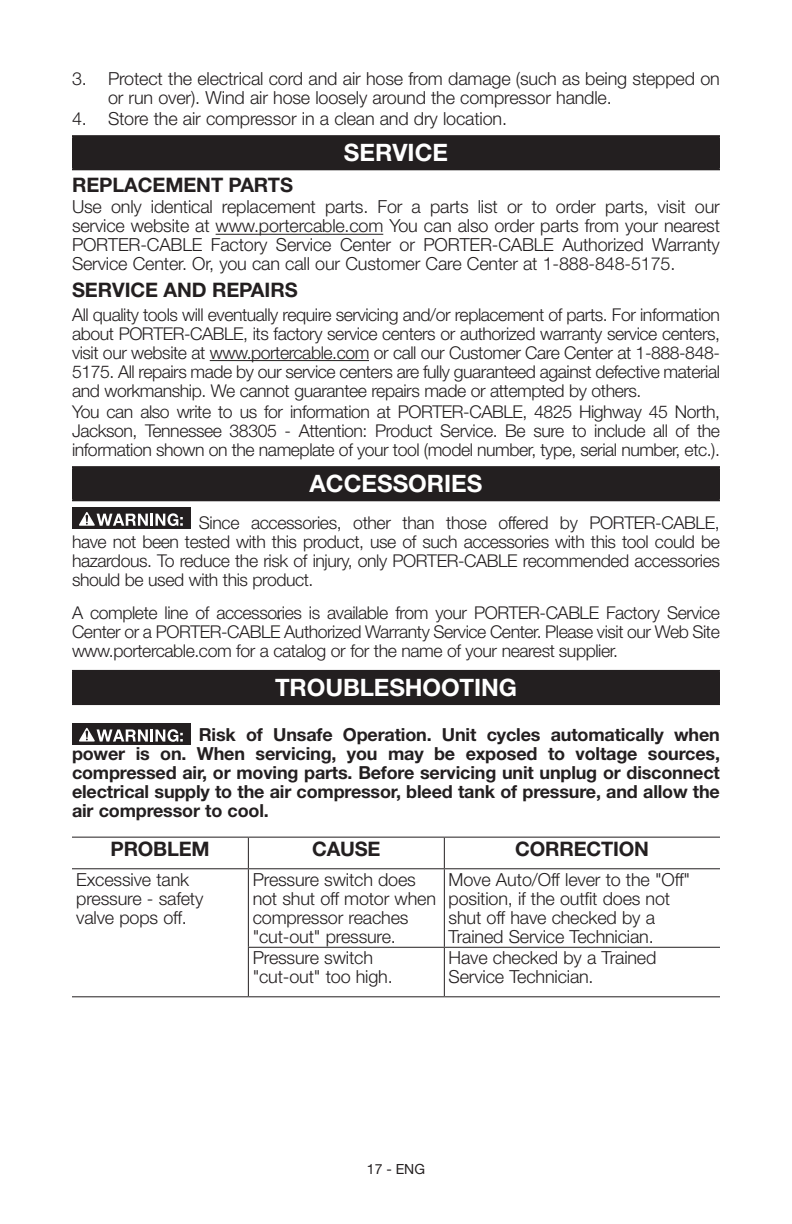
<style>
.page{position:relative;width:792px;height:1224px;background:#fff}
.page>*{position:absolute;margin:0;border:0;box-sizing:border-box;transform-origin:0 0}
.t1{font:700 24px "Helvetica Neue LT Std";color:#fff}
._01-Headline_PC_Delt{font:700 20px "Helvetica Neue LT Std";letter-spacing:-.005em;color:#231f20}
._03-BodyText_PC_Delt{font:300 18px/19px "Helvetica Neue LT Std";letter-spacing:-.01em;color:#231f20}
._10-Warning_Caution{font:700 18px/19px "Helvetica Neue LT Std";letter-spacing:-.01em;color:#231f20;text-align:justify}
._04-BodyList_PC_Delt{font:300 18px/19px "Helvetica Neue LT Std";letter-spacing:-.01em;color:#231f20}
._03-BodyText_PC_Delt-2{font:300 17.6px/19px "Helvetica Neue LT Std";letter-spacing:-.025em;color:#231f20;text-align:justify}
._10-Warning_Caution-2{font:300 17.6px/19px "Helvetica Neue LT Std";letter-spacing:-.025em;color:#231f20;text-align:justify}
.t2{font:14px "Helvetica Neue LT Std";color:#231f20}
</style>
<div class="page">
<hr style="left:216px;top:234px;width:167px;height:1px;background:#231f20">
<hr style="left:210px;top:360px;width:159px;height:1px;background:#231f20">
<div style="left:73px;top:136px;width:646px;height:33px;background:#231f20"></div>
<hr style="left:72px;top:135px;width:648px;height:2px;background:#231f20">
<hr style="left:72px;top:137px;width:2px;height:31px;background:#231f20">
<hr style="left:718px;top:137px;width:2px;height:31px;background:#231f20">
<hr style="left:72px;top:168px;width:648px;height:2px;background:#231f20">
<div style="left:73px;top:467px;width:646px;height:33px;background:#231f20"></div>
<hr style="left:72px;top:466px;width:648px;height:2px;background:#231f20">
<hr style="left:72px;top:468px;width:2px;height:31px;background:#231f20">
<hr style="left:718px;top:468px;width:2px;height:31px;background:#231f20">
<hr style="left:72px;top:499px;width:648px;height:2px;background:#231f20">
<div style="left:72px;top:508px;width:119px;height:21px;background:#231f20"></div>
<svg style="left:79px;top:512px;width:104px;height:14px"></svg>
<div style="left:73px;top:671px;width:646px;height:33px;background:#231f20"></div>
<hr style="left:72px;top:670px;width:648px;height:2px;background:#231f20">
<hr style="left:72px;top:672px;width:2px;height:31px;background:#231f20">
<hr style="left:718px;top:672px;width:2px;height:31px;background:#231f20">
<hr style="left:72px;top:703px;width:648px;height:2px;background:#231f20">
<div style="left:72px;top:724px;width:119px;height:21px;background:#231f20"></div>
<svg style="left:79px;top:728px;width:104px;height:14px"></svg>
<hr style="left:72px;top:837px;width:176px;height:1px;background:#231f20">
<hr style="left:248px;top:837px;width:196px;height:1px;background:#231f20">
<hr style="left:248px;top:838px;width:1px;height:30px;background:#231f20">
<hr style="left:444px;top:837px;width:276px;height:1px;background:#231f20">
<hr style="left:444px;top:838px;width:1px;height:30px;background:#231f20">
<hr style="left:72px;top:868px;width:176px;height:1px;background:#231f20">
<hr style="left:248px;top:868px;width:196px;height:1px;background:#231f20">
<hr style="left:248px;top:869px;width:1px;height:78px;background:#231f20">
<hr style="left:444px;top:868px;width:276px;height:1px;background:#231f20">
<hr style="left:444px;top:869px;width:1px;height:78px;background:#231f20">
<hr style="left:248px;top:947px;width:196px;height:1px;background:#231f20">
<hr style="left:248px;top:948px;width:1px;height:48px;background:#231f20">
<hr style="left:444px;top:947px;width:276px;height:1px;background:#231f20">
<hr style="left:444px;top:948px;width:1px;height:48px;background:#231f20">
<hr style="left:72px;top:996px;width:176px;height:1px;background:#231f20">
<hr style="left:248px;top:996px;width:196px;height:1px;background:#231f20">
<hr style="left:444px;top:996px;width:276px;height:1px;background:#231f20">
<p class="_04-BodyList_PC_Delt" style="left:108px;top:69px;width:613px;text-indent:-36px">3. Protect the electrical cord and air hose from damage (such as being stepped on or run over). Wind air hose loosely around the compressor handle.</p>
<p class="_04-BodyList_PC_Delt" style="left:72px;top:109px;width:437px">4. Store the air compressor in a clean and dry location.</p>
<p class="t1" style="left:344px;top:138px;width:106px">SERVICE</p>
<p class="_01-Headline_PC_Delt" style="left:72px;top:173px;width:223px">REPLACEMENT PARTS</p>
<p class="_03-BodyText_PC_Delt" style="left:72px;top:197px;width:649px;text-align:justify">Use only identical replacement parts. For a parts list or to order parts, visit our service website at www.portercable.com You can also order parts from your nearest PORTER-CABLE Factory Service Center or PORTER-CABLE Authorized Warranty Service Center. Or, you can call our Customer Care Center at 1-888-848-5175.</p>
<p class="_01-Headline_PC_Delt" style="left:72px;top:277px;width:227px">SERVICE AND REPAIRS</p>
<p class="_03-BodyText_PC_Delt-2" style="left:72px;top:305px;width:650px">All quality tools will eventually require servicing and/or replacement of parts. For information about PORTER-CABLE, its factory service centers or authorized warranty service centers, visit our website at www.portercable.com or call our Customer Care Center at 1-888-848- 5175. All repairs made by our service centers are fully guaranteed against defective material and workmanship. We cannot guarantee repairs made or attempted by others.</p>
<p class="_03-BodyText_PC_Delt-2" style="left:72px;top:402px;width:650px">You can also write to us for information at PORTER-CABLE, 4825 Highway 45 North, Jackson, Tennessee 38305 - Attention: Product Service. Be sure to include all of the information shown on the nameplate of your tool (model number, type, serial number, etc.).</p>
<p class="t1" style="left:310px;top:469px;width:174px">ACCESSORIES</p>
<p class="_10-Warning_Caution-2" style="left:72px;top:513px;width:649px;text-indent:127px">Since accessories, other than those offered by PORTER-CABLE, have not been tested with this product, use of such accessories with this tool could be hazardous. To reduce the risk of injury, only PORTER-CABLE recommended accessories should be used with this product.</p>
<p class="_10-Warning_Caution-2" style="left:72px;top:602px;width:650px">A complete line of accessories is available from your PORTER-CABLE Factory Service Center or a PORTER-CABLE Authorized Warranty Service Center. Please visit our Web Site www.portercable.com for a catalog or for the name of your nearest supplier.</p>
<p class="t1" style="left:275px;top:673px;width:243px">TROUBLESHOOTING</p>
<p class="_10-Warning_Caution" style="left:72px;top:725px;width:650px;text-indent:127px">Risk of Unsafe Operation. Unit cycles automatically when power is on. When servicing, you may be exposed to voltage sources, compressed air, or moving parts. Before servicing unit unplug or disconnect electrical supply to the air compressor, bleed tank of pressure, and allow the air compressor to cool.</p>
<p class="_01-Headline_PC_Delt" style="left:111px;top:836px;width:101px">PROBLEM</p>
<p class="_01-Headline_PC_Delt" style="left:312px;top:836px;width:70px">CAUSE</p>
<p class="_01-Headline_PC_Delt" style="left:515px;top:836px;width:135px">CORRECTION</p>
<p class="_03-BodyText_PC_Delt" style="left:76px;top:870px;width:129px">Excessive tank pressure - safety valve pops off.</p>
<p class="_03-BodyText_PC_Delt" style="left:253px;top:870px;width:185px">Pressure switch does not shut off motor when compressor reaches "cut-out" pressure.</p>
<p class="_03-BodyText_PC_Delt" style="left:449px;top:870px;width:243px">Move Auto/Off lever to the "Off" position, if the outfit does not shut off have checked by a<br>Trained Service Technician.</p>
<p class="_03-BodyText_PC_Delt" style="left:253px;top:948px;width:142px">Pressure switch "cut-out" too high.</p>
<p class="_03-BodyText_PC_Delt" style="left:449px;top:948px;width:209px">Have checked by a Trained<br>Service Technician.</p>
<p class="t2" style="left:367px;top:1161px;width:60px">17 - ENG</p>
</div>
